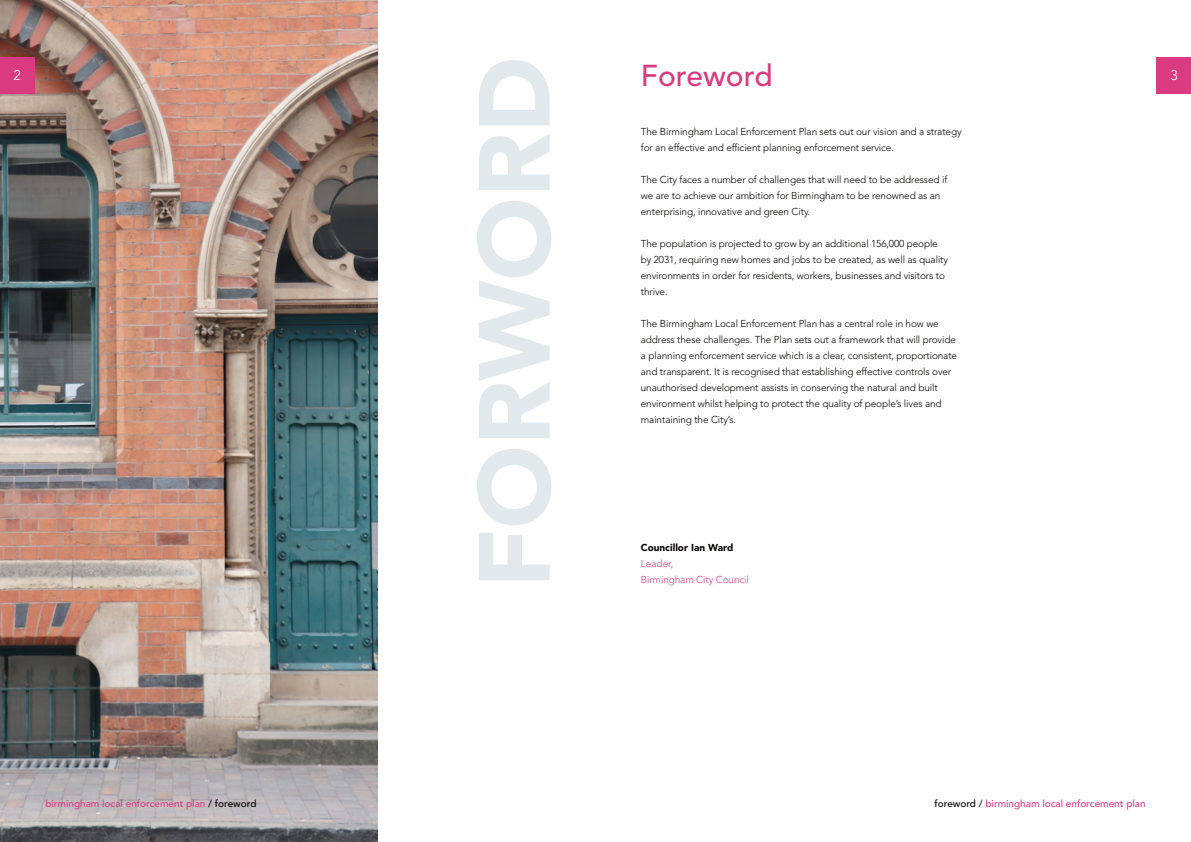
<style>
.page{position:relative;width:1191px;height:842px;background:#fff}
.page>*{position:absolute;margin:0;border:0;box-sizing:border-box;transform-origin:0 0}
.t1{font:900 100px "Avenir";color:#e2e9ed}
.t2{font:500 30px "Avenir";color:#da3b80}
.t3{font:300 14px "Avenir LT Std";color:#fff}
.t4{font:300 10px/16px "Avenir LT Std";letter-spacing:-.01em;color:#080302}
.t5{font:500 10px "Avenir";color:#da3b80}
.t6{font:300 10px/16px "Avenir LT Std";letter-spacing:-.01em;color:#da3b80}
.t7{font:900 10px "Avenir";color:#080302}
.s1{color:#080302}
</style>
<div class="page">
<img style="left:0;top:0;width:377px;height:842px">
<div style="left:1157px;top:57px;width:34px;height:37px;background:#da3b80"></div>
<div style="left:0;top:57px;width:34px;height:37px;background:#da3b80"></div>
<h1 class="t1" style="left:454px;top:588px;width:533px;rotate:-90deg">FORWORD</h1>
<h2 class="t2" style="left:641px;top:58px;width:133px">Foreword</h2>
<h3 class="t3" style="left:13px;top:67px;width:9px">2</h3>
<h3 class="t3" style="left:1170px;top:67px;width:9px">3</h3>
<p class="t4" style="left:641px;top:124px;width:322px">The Birmingham Local Enforcement Plan sets out our vision and a strategy for an effective and efficient planning enforcement service.</p>
<p class="t4" style="left:641px;top:172px;width:308px">The City faces a number of challenges that will need to be addressed if we are to achieve our ambition for Birmingham to be renowned as an enterprising, innovative and green City.</p>
<p class="t4" style="left:641px;top:236px;width:309px">The population is projected to grow by an additional 156,000 people by 2031, requiring new homes and jobs to be created, as well as quality environments in order for residents, workers, businesses and visitors to thrive.</p>
<p class="t4" style="left:641px;top:316px;width:318px">The Birmingham Local Enforcement Plan has a central role in how we address these challenges. The Plan sets out a framework that will provide a planning enforcement service which is a clear, consistent, proportionate and transparent. It is recognised that establishing effective controls over unauthorised development assists in conserving the natural and built environment whilst helping to protect the quality of people’s lives and maintaining the City’s.</p>
<p class="t7" style="left:641px;top:542px;width:94px">Councillor Ian Ward</p>
<p class="t6" style="left:641px;top:556px;width:109px">Leader,<br>Birmingham City Council</p>
<p class="t5" style="left:45px;top:798px;width:213px">birmingham local enforcement plan <span class="s1">/ foreword</span></p>
<p class="t5" style="left:934px;top:798px;width:213px"><span class="s1">foreword /</span> birmingham local enforcement plan</p>
</div>
